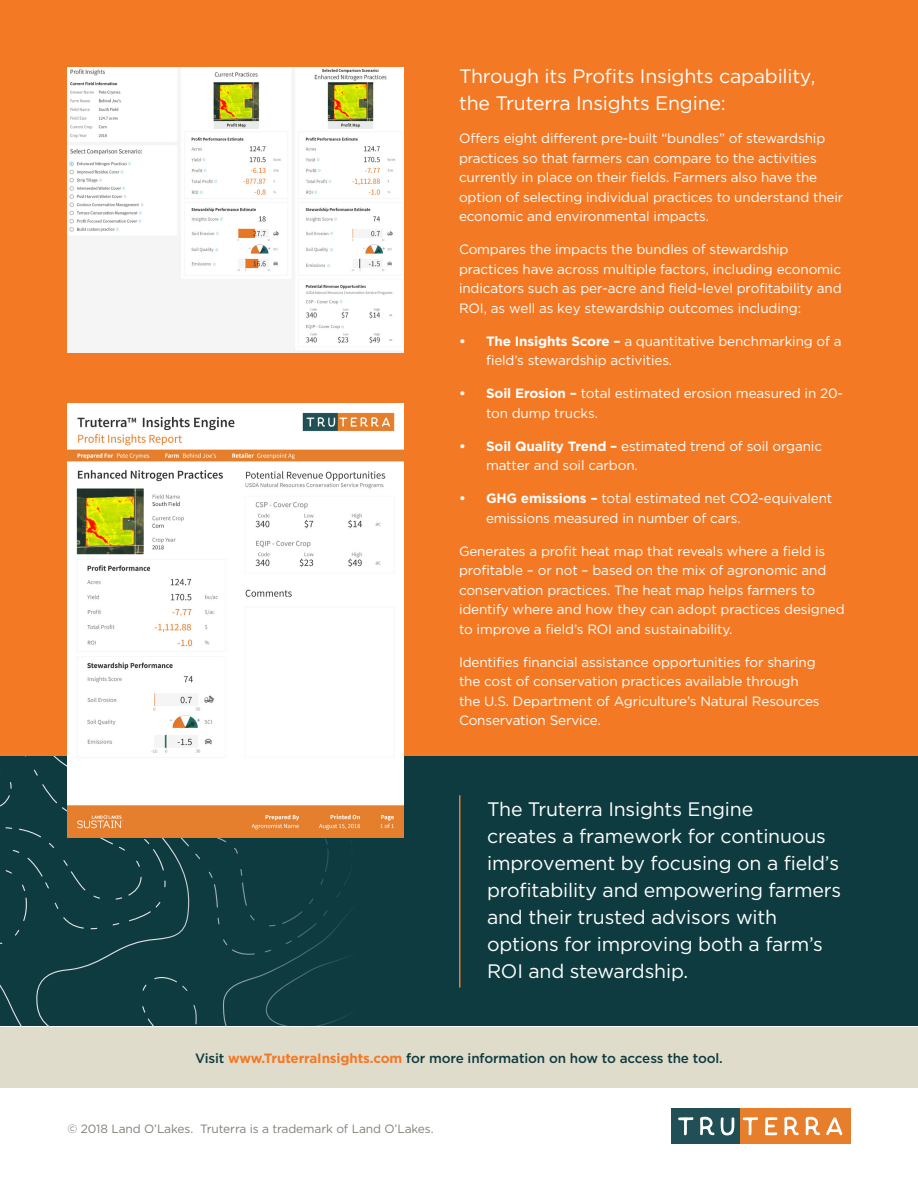
<style>
.page{position:relative;width:918px;height:1188px;background:#fff}
.page>*{position:absolute;margin:0;border:0;box-sizing:border-box;transform-origin:0 0}
.Intro_Para{font:19.5px/27px "Gotham";letter-spacing:-.01em;color:#fff}
.BodyCopy{font:19.5px/27px "Gotham";letter-spacing:-.01em;color:#fff}
.BodyCopy-2{font:13.5px/19.5px "Gotham";letter-spacing:-.01em;color:#fff}
.Intro_Para-2{font:13.5px/19.5px "Gotham";letter-spacing:-.01em;color:#fff}
.BodyCopy-3{font:500 13.5px "Gotham";letter-spacing:-.01em;color:#0e3b40}
.BodyCopy-4{font:12px "Gotham";letter-spacing:-.01em;color:#808178}
.s1{font-weight:700}
.s2{font-weight:700;color:#f47925}
</style>
<div class="page">
<div style="left:0;top:0;width:918px;height:1013px;background:#f47925"></div>
<div style="left:0;top:757px;width:918px;height:269px;background:#0e3b40"></div>
<svg style="left:247px;top:838px;width:102px;height:189px"></svg>
<svg style="left:0;top:757px;width:247px;height:270px"></svg>
<div style="left:671px;top:1108px;width:69px;height:36px;background:#205056"></div>
<div style="left:740px;top:1108px;width:110px;height:36px;background:#e67e2b"></div>
<svg style="left:678px;top:1117px;width:16px;height:19px"></svg>
<svg style="left:700px;top:1117px;width:15px;height:19px"></svg>
<svg style="left:721px;top:1117px;width:13px;height:18px"></svg>
<svg style="left:742px;top:1117px;width:16px;height:19px"></svg>
<svg style="left:765px;top:1117px;width:13px;height:18px"></svg>
<svg style="left:784px;top:1117px;width:15px;height:19px"></svg>
<svg style="left:806px;top:1117px;width:37px;height:19px"></svg>
<div style="left:0;top:1027px;width:918px;height:61px;background:#e0dccb"></div>
<img style="left:68px;top:403px;width:336px;height:435px">
<img style="left:68px;top:68px;width:336px;height:284px">
<hr style="left:459px;top:795px;width:1px;height:193px;background:#e77f2b">
<p class="BodyCopy" style="left:459px;top:62px;width:358px">Through its Profits Insights capability, the Truterra Insights Engine:</p>
<p class="BodyCopy-2" style="left:459px;top:128px;width:386px">Offers eight different pre-built “bundles” of stewardship practices so that farmers can compare to the activities currently in place on their fields. Farmers also have the option of selecting individual practices to understand their economic and environmental impacts.</p>
<p class="BodyCopy-2" style="left:459px;top:239px;width:384px">Compares the impacts the bundles of stewardship practices have across multiple factors, including economic indicators such as per-acre and field-level profitability and ROI, as well as key stewardship outcomes including:</p>
<p class="BodyCopy-2" style="left:486px;top:331px;width:357px;text-indent:-27px"><span class="s1">• The Insights Score –</span> a quantitative benchmarking of a field’s stewardship activities.</p>
<p class="BodyCopy-2" style="left:486px;top:383px;width:359px;text-indent:-27px"><span class="s1">• Soil Erosion –</span> total estimated erosion measured in 20- ton dump trucks.</p>
<p class="BodyCopy-2" style="left:486px;top:436px;width:338px;text-indent:-27px"><span class="s1">• Soil Quality Trend –</span> estimated trend of soil organic matter and soil carbon.</p>
<p class="BodyCopy-2" style="left:486px;top:488px;width:348px;text-indent:-27px"><span class="s1">• GHG emissions –</span> total estimated net CO2-equivalent emissions measured in number of cars.</p>
<p class="BodyCopy-2" style="left:459px;top:541px;width:387px">Generates a profit heat map that reveals where a field is profitable – or not – based on the mix of agronomic and conservation practices. The heat map helps farmers to identify where and how they can adopt practices designed to improve a field’s ROI and sustainability.</p>
<p class="Intro_Para-2" style="left:459px;top:652px;width:362px">Identifies financial assistance opportunities for sharing the cost of conservation practices available through the U.S. Department of Agriculture’s Natural Resources Conservation Service.</p>
<p class="Intro_Para" style="left:487px;top:795px;width:356px">The Truterra Insights Engine<br>creates a framework for continuous improvement by focusing on a field’s profitability and empowering farmers and their trusted advisors with options for improving both a farm’s<br>ROI and stewardship.</p>
<p class="BodyCopy-3" style="left:195px;top:1049px;width:529px">Visit <span class="s2">www.TruterraInsights.com</span> for more information on how to access the tool.</p>
<p class="BodyCopy-4" style="left:68px;top:1121px;width:368px">© 2018 Land O’Lakes. Truterra is a trademark of Land O’Lakes.</p>
</div>
